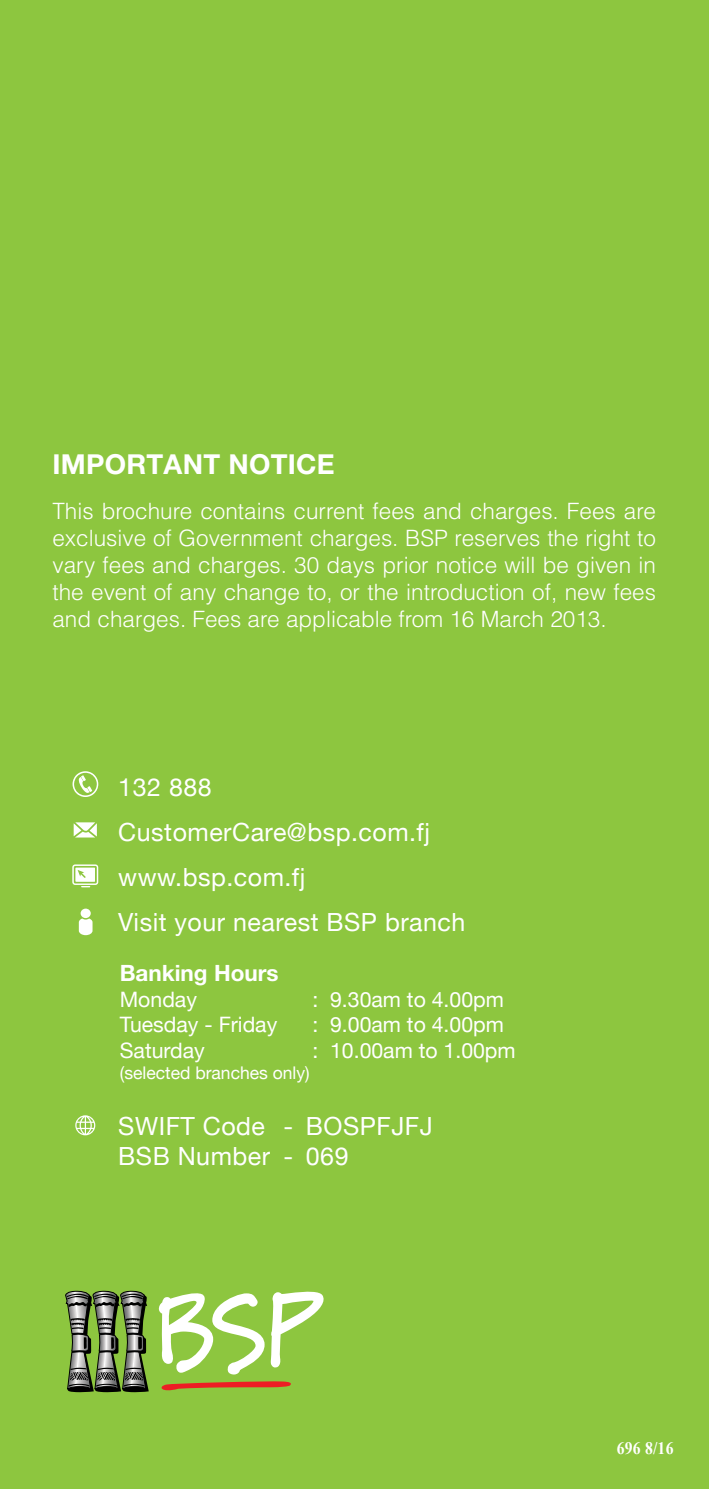
<style>
.page{position:relative;width:709px;height:1489px;background:#fff}
.page>*{position:absolute;margin:0;border:0;box-sizing:border-box;transform-origin:0 0}
.t1{font:700 27.5px "Helvetica Neue";letter-spacing:.01em;color:#fff}
.t2{font:25px/45px "Helvetica Neue";letter-spacing:.02em;color:#fff}
.t3{font:300 22.5px/27px "Helvetica";color:#fff;text-align:justify}
.t4{font:700 22.5px "Helvetica Neue";color:#fff}
.t5{font:21.25px "Helvetica Neue";color:#fff}
.t6{font:17.5px "Helvetica Neue";color:#fff}
.t7{font:700 17.5px "Times New Roman";color:#fff;scale:.9 1}
</style>
<div class="page">
<div style="left:0;top:0;width:709px;height:1488px;background:#8dc63f"></div>
<svg style="left:65px;top:1290px;width:84px;height:102px"></svg>
<svg style="left:161px;top:1381px;width:130px;height:10px"></svg>
<svg style="left:159px;top:1291px;width:165px;height:83px"></svg>
<svg style="left:72px;top:864px;width:26px;height:23px"></svg>
<svg style="left:74px;top:822px;width:23px;height:15px"></svg>
<svg style="left:79px;top:908px;width:13px;height:27px"></svg>
<svg style="left:73px;top:771px;width:25px;height:26px"></svg>
<svg style="left:75px;top:1115px;width:20px;height:20px"></svg>
<p class="t1" style="left:52px;top:446px;width:284px">IMPORTANT NOTICE</p>
<p class="t3" style="left:52px;top:497px;width:605px">This brochure contains current fees and charges. Fees are exclusive of Government charges. BSP reserves the right to vary fees and charges. 30 days prior notice will be given in the event of any change to, or the introduction of, new fees and charges. Fees are applicable from 16 March 2013.</p>
<p class="t2" style="left:118px;top:764px;width:348px">132 888<br>CustomerCare@bsp.com.fj www.bsp.com.fj<br>Visit your nearest BSP branch</p>
<p class="t4" style="left:120px;top:959px;width:160px">Banking Hours</p>
<p class="t5" style="left:120px;top:986px;width:79px">Monday</p>
<p class="t5" style="left:312px;top:986px;width:193px">: 9.30am to 4.00pm</p>
<p class="t5" style="left:120px;top:1011px;width:159px">Tuesday - Friday</p>
<p class="t5" style="left:312px;top:1011px;width:193px">: 9.00am to 4.00pm</p>
<p class="t5" style="left:120px;top:1037px;width:87px">Saturday</p>
<p class="t5" style="left:312px;top:1037px;width:205px">: 10.00am to 1.00pm</p>
<p class="t6" style="left:120px;top:1061px;width:191px">(selected branches only)</p>
<p class="t2" style="left:118px;top:1110px;width:316px;line-height:30px">SWIFT Code - BOSPFJFJ<br>BSB Number - 069</p>
<p class="t7" style="left:617px;top:1434px;width:64px">696 8/16</p>
</div>
